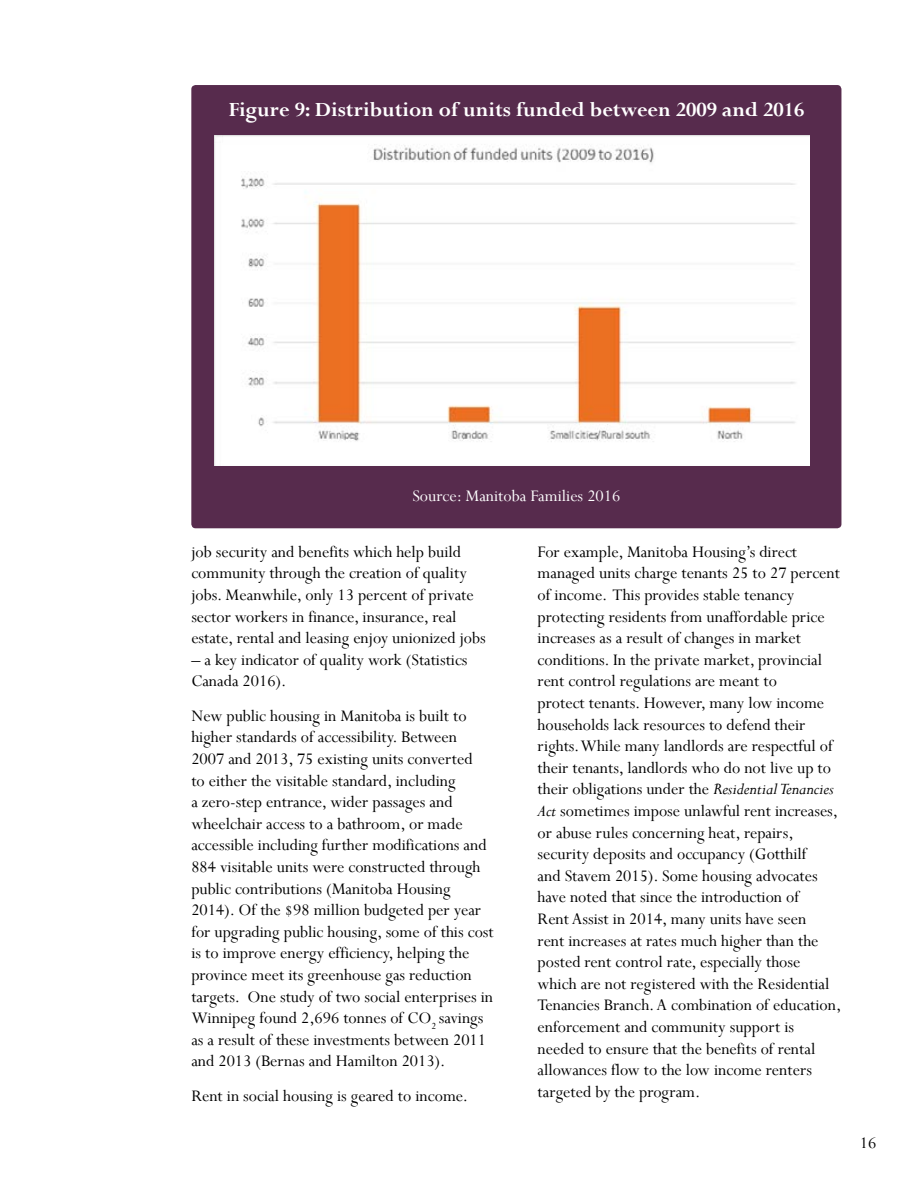
<style>
.page{position:relative;width:918px;height:1188px;background:#fff}
.page>*{position:absolute;margin:0;border:0;box-sizing:border-box;transform-origin:0 0}
.t1{font:700 22.5px "Perpetua";color:#fff}
.t2{font:18px/21.6px "Perpetua";color:#000}
.t3{font:18px "Perpetua";color:#fff}
.s1{font-style:italic}
</style>
<div class="page">
<div style="left:191px;top:85px;width:650px;height:443px;background:#572b4d;border-radius:4px"></div>
<img style="left:215px;top:136px;width:595px;height:329px">
<p class="t1" style="left:228px;top:96px;width:577px">Figure 9: Distribution of units funded between 2009 and 2016</p>
<p class="t3" style="left:412px;top:485px;width:209px">Source: Manitoba Families 2016</p>
<p class="t2" style="left:191px;top:541px;width:296px">job security and benefits which help build community through the creation of quality jobs. Meanwhile, only 13 percent of private sector workers in finance, insurance, real estate, rental and leasing enjoy unionized jobs</p>
<p class="t2" style="left:191px;top:649px;width:278px">– a key indicator of quality work (Statistics<br>Canada 2016).</p>
<p class="t2" style="left:191px;top:704px;width:304px">New public housing in Manitoba is built to higher standards of accessibility. Between 2007 and 2013, 75 existing units converted<br>to either the visitable standard, including<br>a zero-step entrance, wider passages and wheelchair access to a bathroom, or made accessible including further modifications and 884 visitable units were constructed through public contributions (Manitoba Housing 2014). Of the $98 million budgeted per year for upgrading public housing, some of this cost is to improve energy efficiency, helping the province meet its greenhouse gas reduction targets. One study of two social enterprises in Winnipeg found 2,696 tonnes of CO<sub>2</sub> savings as a result of these investments between 2011 and 2013 (Bernas and Hamilton 2013).</p>
<p class="t2" style="left:191px;top:1084px;width:278px">Rent in social housing is geared to income.</p>
<p class="t2" style="left:538px;top:541px;width:305px">For example, Manitoba Housing’s direct managed units charge tenants 25 to 27 percent of income. This provides stable tenancy protecting residents from unaffordable price increases as a result of changes in market conditions. In the private market, provincial rent control regulations are meant to<br>protect tenants. However, many low income households lack resources to defend their rights. While many landlords are respectful of their tenants, landlords who do not live up to their obligations under the <span class="s1">Residential Tenancies Act</span> sometimes impose unlawful rent increases, or abuse rules concerning heat, repairs, security deposits and occupancy (Gotthilf<br>and Stavem 2015). Some housing advocates have noted that since the introduction of<br>Rent Assist in 2014, many units have seen<br>rent increases at rates much higher than the posted rent control rate, especially those which are not registered with the Residential Tenancies Branch. A combination of education, enforcement and community support is needed to ensure that the benefits of rental allowances flow to the low income renters targeted by the program.</p>
<p class="t2" style="left:860px;top:1132px;width:18px">16</p>
</div>
